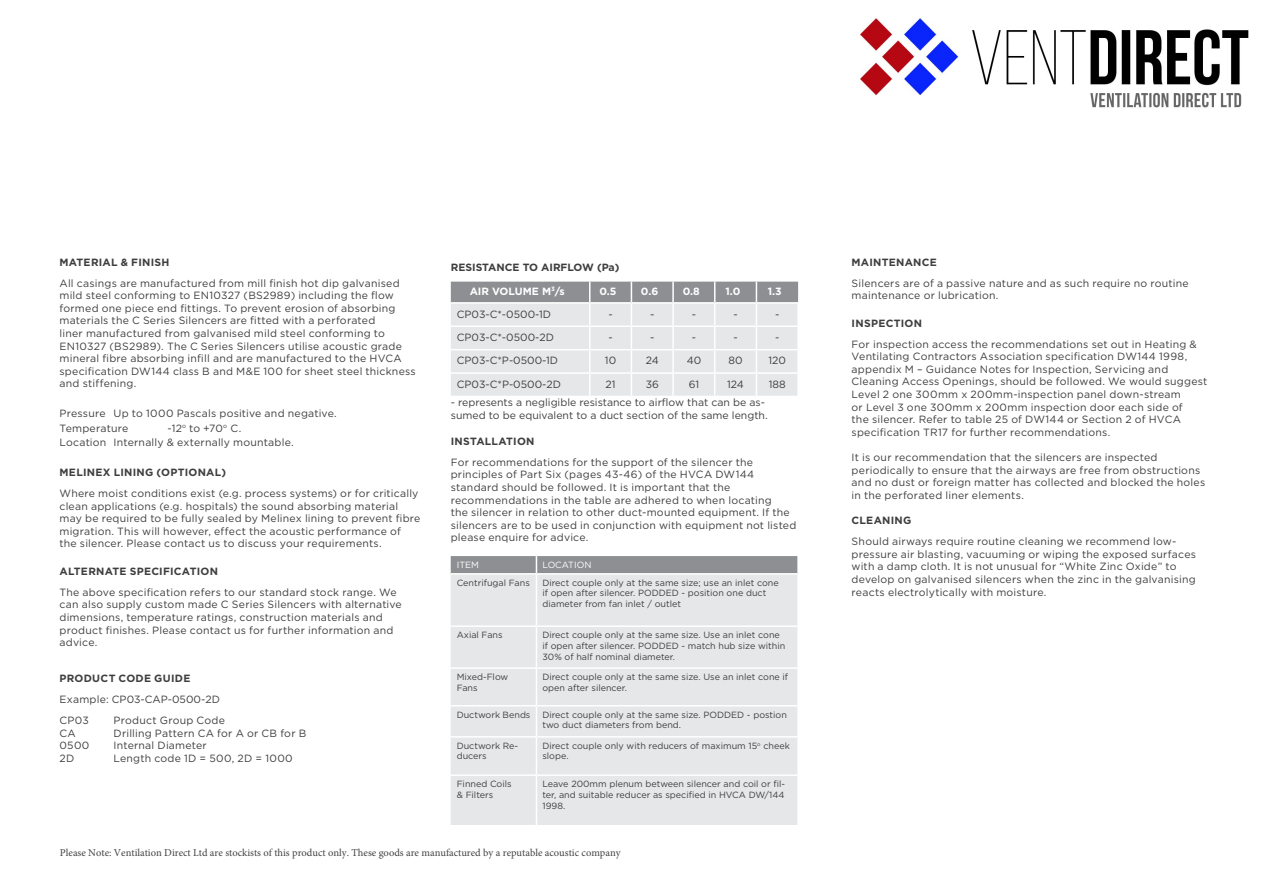
<style>
.page{position:relative;width:1263px;height:893px;background:#fff}
.page>*{position:absolute;margin:0;border:0;box-sizing:border-box;transform-origin:0 0}
.t1{font:10.5px/12.6px "Gotham";letter-spacing:.02em;color:#3e3e3f}
.t2{font:10.5px/13.5px "Gotham";color:#3e3e3f}
.t3{font:700 10.5px "Gotham";letter-spacing:.025em;color:#3e3e3f}
.t4{font:10.5px "Minion Pro";color:#414142}
.t5{font:700 10.5px/23.1px "Gotham";color:#3e3e3f}
.t6{font:700 10.5px "Gotham";color:#fff}
.t7{font:9px/10.8px "Gotham";color:#3e3e3f}
.t8{font:9px "Gotham";color:#fff}
.s1{color:#fff}
</style>
<div class="page">
<div style="left:451px;top:575px;width:346px;height:250px;background:#e6e7e9"></div>
<hr style="left:536px;top:575px;width:1px;height:50px;background:#fff">
<hr style="left:536px;top:625px;width:261px;height:2px;background:#fff">
<hr style="left:536px;top:627px;width:1px;height:40px;background:#fff">
<hr style="left:536px;top:667px;width:261px;height:2px;background:#fff">
<hr style="left:536px;top:669px;width:1px;height:36px;background:#fff">
<hr style="left:536px;top:705px;width:261px;height:1px;background:#fff">
<hr style="left:536px;top:706px;width:1px;height:30px;background:#fff">
<hr style="left:536px;top:736px;width:261px;height:2px;background:#fff">
<hr style="left:536px;top:738px;width:1px;height:36px;background:#fff">
<hr style="left:536px;top:774px;width:261px;height:2px;background:#fff">
<hr style="left:536px;top:776px;width:1px;height:49px;background:#fff">
<hr style="left:451px;top:625px;width:85px;height:2px;background:#fff">
<hr style="left:451px;top:667px;width:85px;height:2px;background:#fff">
<hr style="left:451px;top:705px;width:85px;height:1px;background:#fff">
<hr style="left:451px;top:736px;width:85px;height:2px;background:#fff">
<hr style="left:451px;top:774px;width:85px;height:2px;background:#fff">
<div style="left:451px;top:556px;width:346px;height:18px;background:#8d8f92"></div>
<hr style="left:451px;top:573px;width:85px;height:2px;background:#fff">
<svg style="left:451px;top:281px;width:347px;height:115px;background:#d8d9db"></svg>
<hr style="left:797px;top:374px;width:2px;height:22px;background:#fff">
<img style="left:860px;top:17px;width:388px;height:91px">
<p class="t3" style="left:60px;top:256px;width:112px">MATERIAL &amp; FINISH</p>
<p class="t1" style="left:60px;top:276px;width:358px">All casings are manufactured from mill finish hot dip galvanised mild steel conforming to EN10327 (BS2989) including the flow formed one piece end fittings. To prevent erosion of absorbing materials the C Series Silencers are fitted with a perforated<br>liner manufactured from galvanised mild steel conforming to EN10327 (BS2989). The C Series Silencers utilise acoustic grade mineral fibre absorbing infill and are manufactured to the HVCA specification DW144 class B and M&amp;E 100 for sheet steel thickness and stiffening.</p>
<p class="t1" style="left:60px;top:406px;width:279px;line-height:14.7px">Pressure Up to 1000 Pascals positive and negative.<br>Temperature</p>
<p class="t1" style="left:60px;top:420px;width:236px;line-height:14.7px;text-indent:108px">-12<sup>o</sup> to +70<sup>o</sup> C.<br>Location Internally &amp; externally mountable.</p>
<p class="t3" style="left:60px;top:466px;width:168px">MELINEX LINING (OPTIONAL)</p>
<p class="t1" style="left:60px;top:487px;width:362px">Where moist conditions exist (e.g. process systems) or for critically clean applications (e.g. hospitals) the sound absorbing material may be required to be fully sealed by Melinex lining to prevent fibre migration. This will however, effect the acoustic performance of the silencer. Please contact us to discuss your requirements.</p>
<p class="t3" style="left:60px;top:565px;width:160px">ALTERNATE SPECIFICATION</p>
<p class="t1" style="left:60px;top:586px;width:344px">The above specification refers to our standard stock range. We can also supply custom made C Series Silencers with alternative dimensions, temperature ratings, construction materials and product finishes. Please contact us for further information and advice.</p>
<p class="t3" style="left:60px;top:672px;width:132px">PRODUCT CODE GUIDE</p>
<p class="t1" style="left:60px;top:689px;width:162px;line-height:21.1px">Example: CP03-CAP-0500-2D<br>CP03</p>
<p class="t1" style="left:114px;top:714px;width:113px">Product Group Code</p>
<p class="t1" style="left:60px;top:727px;width:18px">CA</p>
<p class="t1" style="left:114px;top:727px;width:194px">Drilling Pattern CA for A or CB for B</p>
<p class="t1" style="left:60px;top:739px;width:31px">0500</p>
<p class="t1" style="left:114px;top:739px;width:95px">Internal Diameter</p>
<p class="t1" style="left:60px;top:752px;width:16px">2D</p>
<p class="t1" style="left:114px;top:752px;width:181px">Length code 1D = 500, 2D = 1000</p>
<p class="t5" style="left:470px;top:256px;width:151px;text-indent:-19px">RESISTANCE TO AIRFLOW (Pa)<br><span class="s1">AIR VOLUME M</span><sup>3</sup><span class="s1">/s</span></p>
<p class="t6" style="left:599px;top:285px;width:19px">0.5</p>
<p class="t6" style="left:641px;top:285px;width:19px">0.6</p>
<p class="t6" style="left:683px;top:285px;width:19px">0.8</p>
<p class="t6" style="left:725px;top:285px;width:16px">1.0</p>
<p class="t6" style="left:768px;top:285px;width:15px">1.3</p>
<p class="t2" style="left:457px;top:307px;width:96px">CP03-C*-0500-1D</p>
<p class="t1" style="left:608px;top:307px;width:6px">-</p>
<p class="t1" style="left:650px;top:307px;width:6px">-</p>
<p class="t1" style="left:692px;top:307px;width:6px">-</p>
<p class="t1" style="left:733px;top:307px;width:6px">-</p>
<p class="t1" style="left:775px;top:307px;width:6px">-</p>
<p class="t2" style="left:457px;top:330px;width:99px">CP03-C*-0500-2D</p>
<p class="t1" style="left:608px;top:331px;width:6px">-</p>
<p class="t1" style="left:650px;top:331px;width:6px">-</p>
<p class="t1" style="left:692px;top:331px;width:6px">-</p>
<p class="t1" style="left:733px;top:331px;width:6px">-</p>
<p class="t1" style="left:775px;top:331px;width:6px">-</p>
<p class="t2" style="left:457px;top:354px;width:103px">CP03-C*P-0500-1D</p>
<p class="t1" style="left:605px;top:354px;width:13px">10</p>
<p class="t1" style="left:646px;top:354px;width:15px">24</p>
<p class="t1" style="left:687px;top:354px;width:16px">40</p>
<p class="t1" style="left:728px;top:354px;width:16px">80</p>
<p class="t1" style="left:768px;top:354px;width:19px">120</p>
<p class="t2" style="left:457px;top:377px;width:106px">CP03-C*P-0500-2D</p>
<p class="t1" style="left:606px;top:378px;width:12px">21</p>
<p class="t1" style="left:646px;top:378px;width:15px">36</p>
<p class="t1" style="left:689px;top:378px;width:12px">61</p>
<p class="t1" style="left:727px;top:378px;width:18px">124</p>
<p class="t1" style="left:769px;top:378px;width:18px">188</p>
<p class="t2" style="left:451px;top:395px;width:318px">- represents a negligible resistance to airflow that can be as&shy;sumed to be equivalent to a duct section of the same length.</p>
<p class="t3" style="left:451px;top:435px;width:85px">INSTALLATION</p>
<p class="t1" style="left:451px;top:456px;width:347px">For recommendations for the support of the silencer the principles of Part Six (pages 43-46) of the HVCA DW144 standard should be followed. It is important that the recommendations in the table are adhered to when locating<br>the silencer in relation to other duct-mounted equipment. If the silencers are to be used in conjunction with equipment not listed please enquire for advice.</p>
<p class="t8" style="left:457px;top:560px;width:24px">ITEM</p>
<p class="t8" style="left:542px;top:560px;width:51px">LOCATION</p>
<p class="t7" style="left:457px;top:577px;width:75px">Centrifugal Fans</p>
<p class="t7" style="left:542px;top:577px;width:238px">Direct couple only at the same size; use an inlet cone if open after silencer. PODDED - position one duct diameter from fan inlet / outlet</p>
<p class="t7" style="left:457px;top:629px;width:47px">Axial Fans</p>
<p class="t7" style="left:542px;top:629px;width:244px">Direct couple only at the same size. Use an inlet cone if open after silencer. PODDED - match hub size within<br>30% of half nominal diameter.</p>
<p class="t7" style="left:457px;top:671px;width:53px">Mixed-Flow<br>Fans</p>
<p class="t7" style="left:542px;top:671px;width:247px">Direct couple only at the same size. Use an inlet cone if open after silencer.</p>
<p class="t7" style="left:457px;top:709px;width:75px">Ductwork Bends</p>
<p class="t7" style="left:542px;top:709px;width:246px">Direct couple only at the same size. PODDED - postion two duct diameters from bend.</p>
<p class="t7" style="left:457px;top:740px;width:63px">Ductwork Re&shy;ducers</p>
<p class="t7" style="left:542px;top:740px;width:249px">Direct couple only with reducers of maximum 15<sup>o</sup> cheek slope.</p>
<p class="t7" style="left:457px;top:778px;width:56px">Finned Coils &amp; Filters</p>
<p class="t7" style="left:542px;top:778px;width:244px;text-align:justify">Leave 200mm plenum between silencer and coil or fil&shy;ter, and suitable reducer as specified in HVCA DW/144<br>1998.</p>
<p class="t4" style="left:60px;top:846px;width:562px">Please Note: Ventilation Direct Ltd are stockists of this product only. These goods are manufactured by a reputable acoustic company</p>
<p class="t3" style="left:852px;top:256px;width:87px">MAINTENANCE</p>
<p class="t1" style="left:852px;top:276px;width:339px">Silencers are of a passive nature and as such require no routine maintenance or lubrication.</p>
<p class="t3" style="left:852px;top:317px;width:72px">INSPECTION</p>
<p class="t1" style="left:852px;top:337px;width:357px">For inspection access the recommendations set out in Heating &amp; Ventilating Contractors Association specification DW144 1998, appendix M – Guidance Notes for Inspection, Servicing and Cleaning Access Openings, should be followed. We would suggest Level 2 one 300mm x 200mm-inspection panel down-stream<br>or Level 3 one 300mm x 200mm inspection door each side of<br>the silencer. Refer to table 25 of DW144 or Section 2 of HVCA specification TR17 for further recommendations.</p>
<p class="t1" style="left:852px;top:451px;width:355px">It is our recommendation that the silencers are inspected periodically to ensure that the airways are free from obstructions and no dust or foreign matter has collected and blocked the holes in the perforated liner elements.</p>
<p class="t3" style="left:852px;top:514px;width:61px">CLEANING</p>
<p class="t1" style="left:852px;top:535px;width:346px">Should airways require routine cleaning we recommend low&shy;pressure air blasting, vacuuming or wiping the exposed surfaces with a damp cloth. It is not unusual for “White Zinc Oxide” to develop on galvanised silencers when the zinc in the galvanising reacts electrolytically with moisture.</p>
</div>
